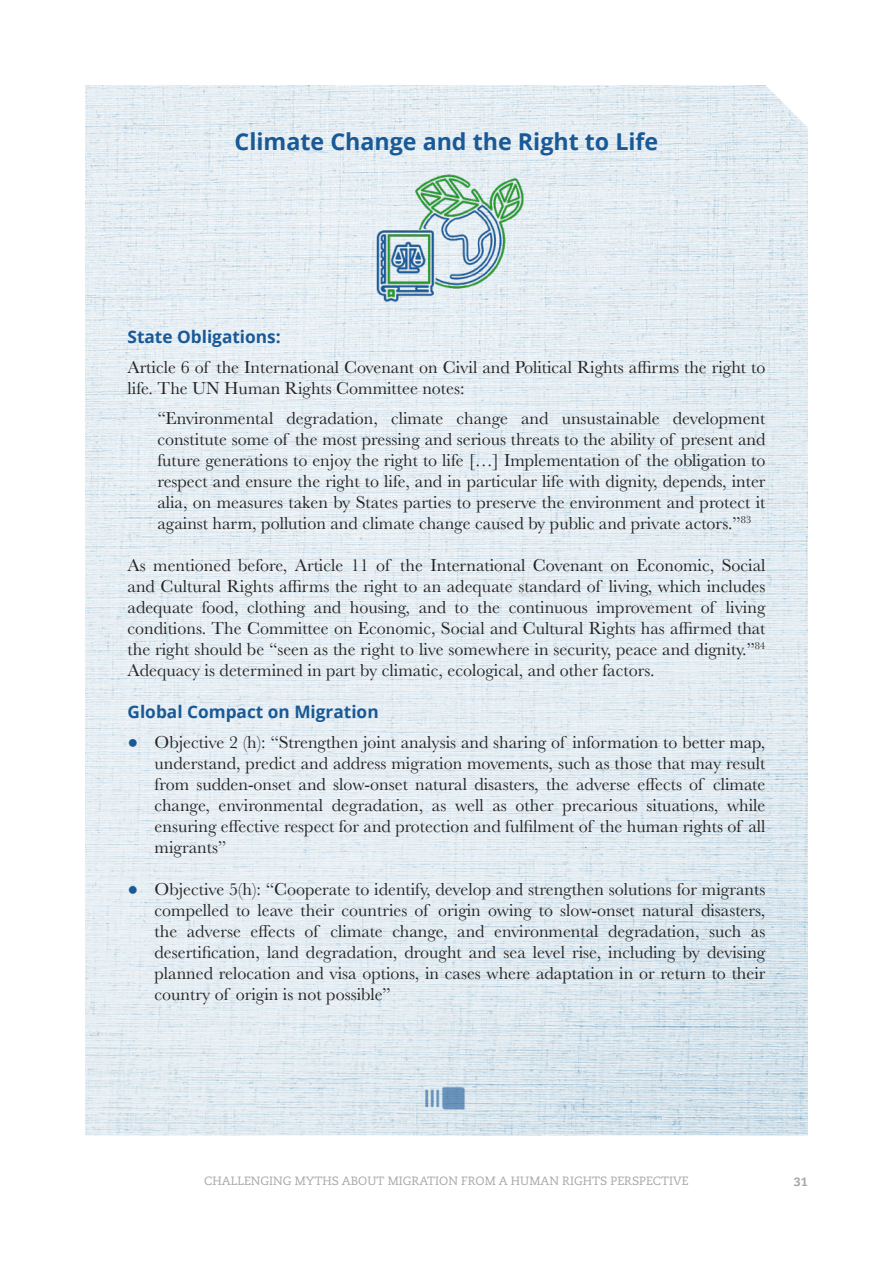
<style>
.page{position:relative;width:893px;height:1263px;background:#fff}
.page>*{position:absolute;margin:0;border:0;box-sizing:border-box;transform-origin:0 0}
.t1{font:700 23.25px "Open Sans";color:#195996}
.t2{font:18px/21px "Baskerville";color:#242323;text-align:justify}
.t3{font:700 17.25px "Open Sans";color:#195996}
.t4{font:12px "Caecilia LT Pro 55 Roman";color:#a9a8a8}
.t5{font:800 12px "Caecilia LT Pro 85";color:#a9a8a8}
.s1{font-family:"Arial";font-weight:900;color:#195996}
</style>
<div class="page">
<img style="left:85px;top:85px;width:723px;height:1050px">
<img style="left:374px;top:175px;width:151px;height:127px">
<img style="left:425px;top:1080px;width:43px;height:35px">
<p class="t1" style="left:235px;top:125px;width:425px">Climate Change and the Right to Life</p>
<p class="t3" style="left:128px;top:324px;width:155px">State Obligations:</p>
<p class="t2" style="left:128px;top:357px;width:639px">Article 6 of the International Covenant on Civil and Political Rights affirms the right to life. The UN Human Rights Committee notes:</p>
<p class="t2" style="left:157px;top:408px;width:610px">“Environmental degradation, climate change and unsustainable development constitute some of the most pressing and serious threats to the ability of present and future generations to enjoy the right to life […] Implementation of the obligation to respect and ensure the right to life, and in particular life with dignity, depends, inter alia, on measures taken by States parties to preserve the environment and protect it against harm, pollution and climate change caused by public and private actors.”<sup>83</sup></p>
<p class="t2" style="left:128px;top:555px;width:639px">As mentioned before, Article 11 of the International Covenant on Economic, Social and Cultural Rights affirms the right to an adequate standard of living, which includes adequate food, clothing and housing, and to the continuous improvement of living conditions. The Committee on Economic, Social and Cultural Rights has affirmed that the right should be “seen as the right to live somewhere in security, peace and dignity.”<sup>84<br></sup>Adequacy is determined in part by climatic, ecological, and other factors.</p>
<p class="t3" style="left:128px;top:699px;width:253px">Global Compact on Migration</p>
<p class="t2" style="left:155px;top:732px;width:612px;text-indent:-27px"><span class="s1">●</span> Objective 2 (h): “Strengthen joint analysis and sharing of information to better map, understand, predict and address migration movements, such as those that may result from sudden-onset and slow-onset natural disasters, the adverse effects of climate change, environmental degradation, as well as other precarious situations, while ensuring effective respect for and protection and fulfilment of the human rights of all migrants”</p>
<p class="t2" style="left:155px;top:879px;width:612px;text-indent:-27px"><span class="s1">●</span> Objective 5(h): “Cooperate to identify, develop and strengthen solutions for migrants compelled to leave their countries of origin owing to slow-onset natural disasters, the adverse effects of climate change, and environmental degradation, such as desertification, land degradation, drought and sea level rise, including by devising planned relocation and visa options, in cases where adaptation in or return to their country of origin is not possible”</p>
<p class="t4" style="left:204px;top:1173px;width:486px">CHALLENGING MYTHS ABOUT MIGRATION FROM A HUMAN RIGHTS PERSPECTIVE</p>
<p class="t5" style="left:794px;top:1174px;width:16px">31</p>
</div>
